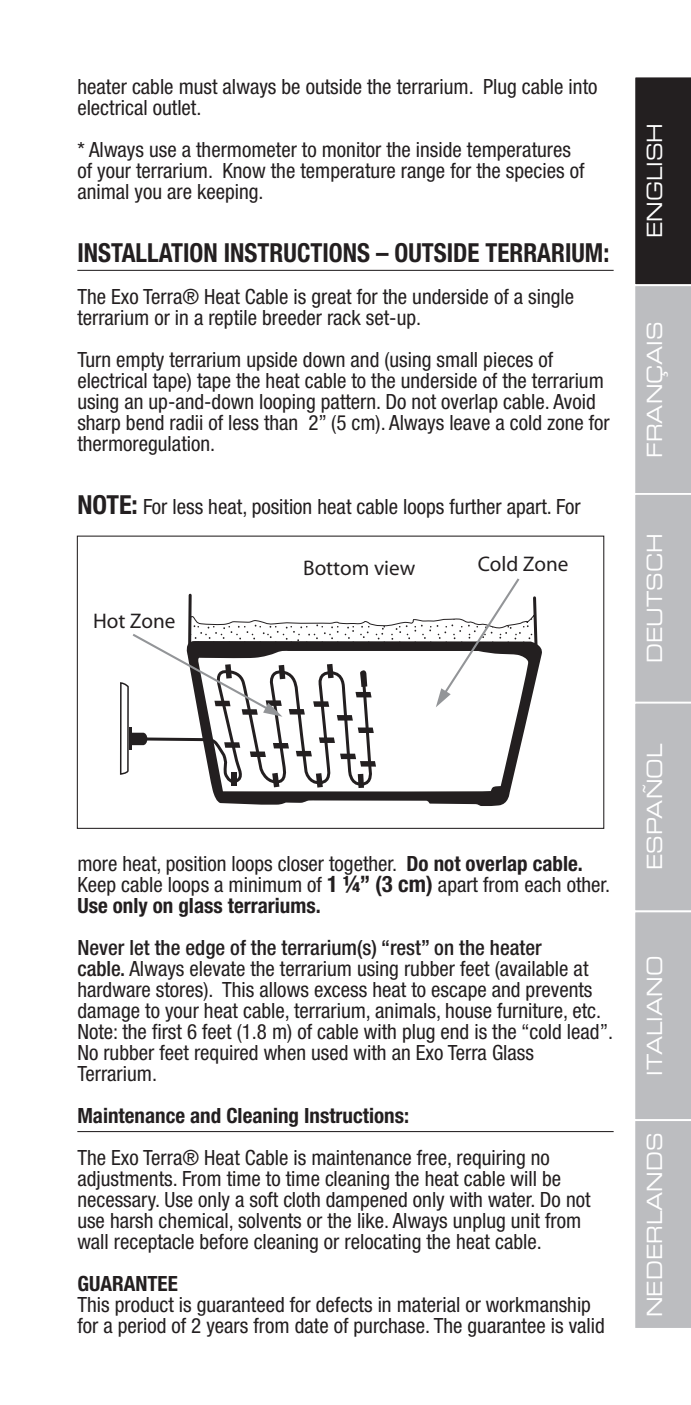
<style>
.page{position:relative;width:691px;height:1405px;background:#fff}
.page>*{position:absolute;margin:0;border:0;box-sizing:border-box;transform-origin:0 0}
.t1{font:700 condensed 26.25px "Helvetica Neue";color:#231f20;scale:.95 1}
.t2{font:condensed 21px/21px "Helvetica Neue";color:#231f20}
.t3{font:21px "Eurostile Extended Two";color:#fff;scale:.9 1}
.t4{font:700 condensed 21px "Helvetica Neue";color:#231f20}
.t5{font:21px "Myriad Pro";color:#231f20}
.s1{font-weight:700;font-size:26.25px}
.s2{font-weight:700}
.s3{font-weight:700;font-size:22.75px}
.s4{font-weight:500}
</style>
<div class="page">
<hr style="left:77px;top:270px;width:536px;height:1px;background:#231f20">
<hr style="left:77px;top:1131px;width:536px;height:1px;background:#231f20">
<svg style="left:635px;top:77px;width:55px;height:1251px;background:#a3a3a6"></svg>
<svg style="left:212px;top:646px;width:330px;height:160px;fill:#242021"></svg>
<svg style="left:120px;top:578px;width:419px;height:211px"></svg>
<div style="left:77px;top:535px;width:527px;height:294px;border:1px solid #231f20"></div>
<p class="t2" style="left:77px;top:76px;width:521px">heater cable must always be outside the terrarium. Plug cable into electrical outlet.</p>
<p class="t2" style="left:77px;top:139px;width:508px">* Always use a thermometer to monitor the inside temperatures of your terrarium. Know the temperature range for the species of animal you are keeping.</p>
<p class="t1" style="left:77px;top:237px;width:20px">Installation</p>
<p class="t1" style="left:224px;top:237px;width:20px">Instructions</p>
<p class="t1" style="left:376px;top:237px;width:46px">– Outside</p>
<p class="t1" style="left:485px;top:237px;width:28px">Terrarium</p>
<p class="t1" style="left:603px;top:237px;width:8px">:</p>
<p class="t2" style="left:77px;top:286px;width:498px">The Exo Terra® Heat Cable is great for the underside of a single terrarium or in a reptile breeder rack set-up.</p>
<p class="t2" style="left:77px;top:349px;width:533px">Turn empty terrarium upside down and (using small pieces of electrical tape) tape the heat cable to the underside of the terrarium using an up-and-down looping pattern. Do not overlap cable. Avoid sharp bend radii of less than 2” (5 cm). Always leave a cold zone for thermoregulation.</p>
<p class="t2" style="left:77px;top:496px;width:504px"><span class="s1">NOTE:</span> For less heat, position heat cable loops further apart. For</p>
<p class="t5" style="left:93px;top:607px;width:84px">Hot Zone</p>
<p class="t5" style="left:303px;top:555px;width:114px">Bottom view</p>
<p class="t5" style="left:477px;top:551px;width:92px">Cold Zone</p>
<p class="t3" style="left:640px;top:238px;width:130px;rotate:-90deg">ENGLISH</p>
<p class="t3" style="left:640px;top:458px;width:153px;rotate:-90deg">FRANÇAIS</p>
<p class="t3" style="left:640px;top:663px;width:146px;rotate:-90deg">DEUTSCH</p>
<p class="t2" style="left:77px;top:853px;width:534px">more heat, position loops closer together. <span class="s2">Do not overlap cable.<br></span>Keep cable loops a minimum of <span class="s3">1 ¼” (3 cm)</span> apart from each other.<br><span class="s2">Use only on glass terrariums.</span></p>
<p class="t2" style="left:77px;top:937px;width:537px"><span class="s4">Never let the edge of the terrarium(s) “rest” on the heater<br>cable.</span> Always elevate the terrarium using rubber feet (available at hardware stores). This allows excess heat to escape and prevents damage to your heat cable, terrarium, animals, house furniture, etc.<br>Note: the first 6 feet (1.8 m) of cable with plug end is the “cold lead”.<br>No rubber feet required when used with an Exo Terra Glass Terrarium.</p>
<p class="t4" style="left:77px;top:1103px;width:333px">Maintenance and Cleaning Instructions:</p>
<p class="t2" style="left:77px;top:1147px;width:514px">The Exo Terra® Heat Cable is maintenance free, requiring no adjustments. From time to time cleaning the heat cable will be necessary. Use only a soft cloth dampened only with water. Do not use harsh chemical, solvents or the like. Always unplug unit from wall receptacle before cleaning or relocating the heat cable.</p>
<p class="t4" style="left:77px;top:1271px;width:102px">GUARANTEE</p>
<p class="t2" style="left:77px;top:1294px;width:528px">This product is guaranteed for defects in material or workmanship for a period of 2 years from date of purchase. The guarantee is valid</p>
<p class="t3" style="left:640px;top:870px;width:142px;rotate:-90deg">ESPAÑOL</p>
<p class="t3" style="left:640px;top:1075px;width:134px;rotate:-90deg">ITALIANO</p>
<p class="t3" style="left:640px;top:1317px;width:207px;rotate:-90deg">NEDERLANDS</p>
</div>
